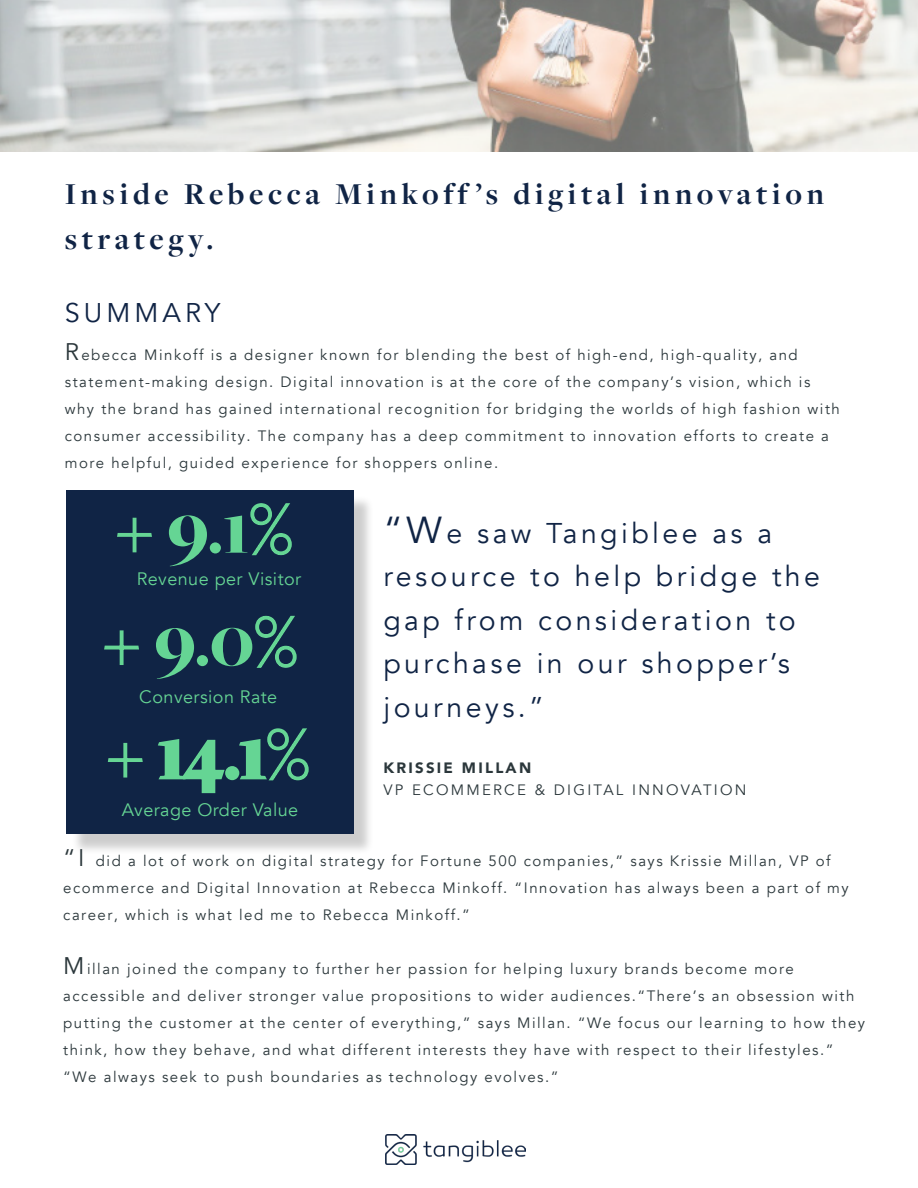
<style>
.page{position:relative;width:918px;height:1188px;background:#fff}
.page>*{position:absolute;margin:0;border:0;box-sizing:border-box;transform-origin:0 0}
.t1{font:900 75px "Freight Big Pro";color:#65d594}
.t2{font:700 31.5px/45px "Freight Disp Pro";letter-spacing:.15em;color:#102445}
.t3{font:28.5px/43.5px "Avenir";letter-spacing:.12em;color:#102445}
.t4{font:27px "Avenir";letter-spacing:.15em;color:#102445}
.t5{font:18px "Avenir";letter-spacing:.025em;color:#65d594}
.t6{font:15px/27px "Avenir";letter-spacing:.1em;color:#2b373b}
.t7{font:15px "Avenir";letter-spacing:.15em;color:#2b373b}
.t8{font:900 15px "Avenir";letter-spacing:.15em;color:#2b373b}
.s1{font-size:24px}
.s2{font-size:37.5px}
</style>
<div class="page">
<div style="left:71px;top:495px;width:304px;height:360px;background:#000;opacity:.2"></div>
<div style="left:66px;top:491px;width:288px;height:343px;background:#102445"></div>
<img style="left:0;top:0;width:918px;height:151px">
<svg style="left:117px;top:517px;width:35px;height:36px"></svg>
<svg style="left:250px;top:503px;width:42px;height:53px"></svg>
<svg style="left:104px;top:630px;width:35px;height:35px"></svg>
<svg style="left:255px;top:615px;width:42px;height:53px"></svg>
<svg style="left:107px;top:742px;width:36px;height:36px"></svg>
<svg style="left:158px;top:739px;width:69px;height:55px"></svg>
<div style="left:225px;top:766px;width:14px;height:14px;border:3px solid #65d594;border-radius:50%"></div>
<svg style="left:237px;top:728px;width:72px;height:53px"></svg>
<img style="left:386px;top:1134px;width:140px;height:31px">
<h2 class="t2" style="left:65px;top:171px;width:761px">Inside Rebecca Minkoff’s digital innovation strategy.</h2>
<h3 class="t4" style="left:65px;top:296px;width:157px">SUMMARY</h3>
<p class="t6" style="left:65px;top:342px;width:777px"><span class="s1">R</span>ebecca Minkoff is a designer known for blending the best of high-end, high-quality, and statement-making design. Digital innovation is at the core of the company’s vision, which is why the brand has gained international recognition for bridging the worlds of high fashion with consumer accessibility. The company has a deep commitment to innovation efforts to create a more helpful, guided experience for shoppers online.</p>
<h1 class="t1" style="left:118px;top:479px;width:174px">+ 9.1%</h1>
<p class="t5" style="left:137px;top:568px;width:166px">Revenue per Visitor</p>
<h1 class="t1" style="left:105px;top:592px;width:192px">+ 9.0%</h1>
<p class="t5" style="left:139px;top:686px;width:139px">Conversion Rate</p>
<h1 class="t1" style="left:109px;top:705px;width:200px">+ 14.1%</h1>
<p class="t5" style="left:122px;top:799px;width:178px">Average Order Value</p>
<h3 class="t3" style="left:383px;top:512px;width:438px"><span class="s2">“W</span>e saw Tangiblee as a resource to help bridge the gap from consideration to purchase in our shopper’s journeys.”</h3>
<p class="t8" style="left:383px;top:754px;width:149px">KRISSIE MILLAN</p>
<p class="t7" style="left:383px;top:781px;width:365px">VP ECOMMERCE &amp; DIGITAL INNOVATION</p>
<p class="t6" style="left:63px;top:847px;width:787px"><span class="s1">“I</span> did a lot of work on digital strategy for Fortune 500 companies,” says Krissie Millan, VP of ecommerce and Digital Innovation at Rebecca Minkoff. “Innovation has always been a part of my career, which is what led me to Rebecca Minkoff.”</p>
<p class="t6" style="left:63px;top:955px;width:803px"><span class="s1">M</span>illan joined the company to further her passion for helping luxury brands become more accessible and deliver stronger value propositions to wider audiences.“There’s an obsession with putting the customer at the center of everything,” says Millan. “We focus our learning to how they think, how they behave, and what different interests they have with respect to their lifestyles.” “We always seek to push boundaries as technology evolves.”</p>
</div>
